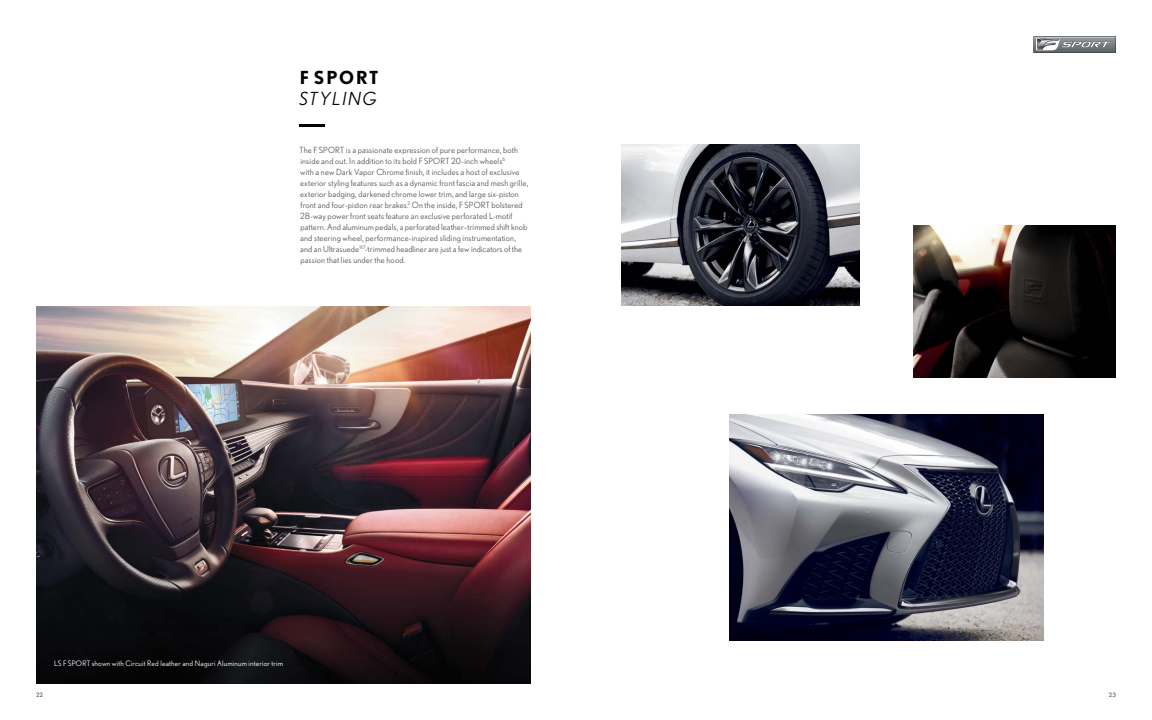
<style>
.page{position:relative;width:1152px;height:720px;background:#fff}
.page>*{position:absolute;margin:0;border:0;box-sizing:border-box;transform-origin:0 0}
.t1{font:italic 18px "Nobel";letter-spacing:.1em;color:#000}
.t2{font:700 18px "Nobel";letter-spacing:.1em;color:#000}
.t3{font:8.5px/11px "Nobel";letter-spacing:.015em;color:#58595b}
.t4{font:7.5px "Nobel";letter-spacing:.025em;color:#fff}
.t5{font:6px "Nobel";color:#58595b}
</style>
<div class="page">
<img style="left:36px;top:306px;width:495px;height:378px">
<img style="left:621px;top:144px;width:239px;height:162px">
<img style="left:729px;top:414px;width:315px;height:227px">
<img style="left:914px;top:225px;width:202px;height:153px">
<svg style="left:1033px;top:36px;width:83px;height:17px"></svg>
<hr style="left:300px;top:124px;width:25px;height:3px;background:#000">
<img style="left:1036px;top:38px;width:24px;height:13px">
<h1 class="t2" style="left:300px;top:66px;width:80px">F SPORT</h1>
<h1 class="t1" style="left:299px;top:87px;width:79px">STYLING</h1>
<p class="t3" style="left:300px;top:144px;width:230px">The F SPORT is a passionate expression of pure performance, both inside and out. In addition to its bold F SPORT 20-inch wheels<sup>6<br></sup>with a new Dark Vapor Chrome finish, it includes a host of exclusive exterior styling features such as a dynamic front fascia and mesh grille, exterior badging, darkened chrome lower trim, and large six-piston front and four-piston rear brakes.<sup>2</sup> On the inside, F SPORT bolstered 28-way power front seats feature an exclusive perforated L-motif pattern. And aluminum pedals, a perforated leather–trimmed shift knob and steering wheel, performance-inspired sliding instrumentation, and an Ultrasuede<sup>®7</sup>-trimmed headliner are just a few indicators of the passion that lies under the hood.</p>
<p class="t4" style="left:54px;top:659px;width:231px">LS F SPORT shown with Circuit Red leather and Naguri Aluminum interior trim</p>
<p class="t5" style="left:36px;top:692px;width:9px">22</p>
<p class="t5" style="left:1109px;top:692px;width:9px">23</p>
</div>
